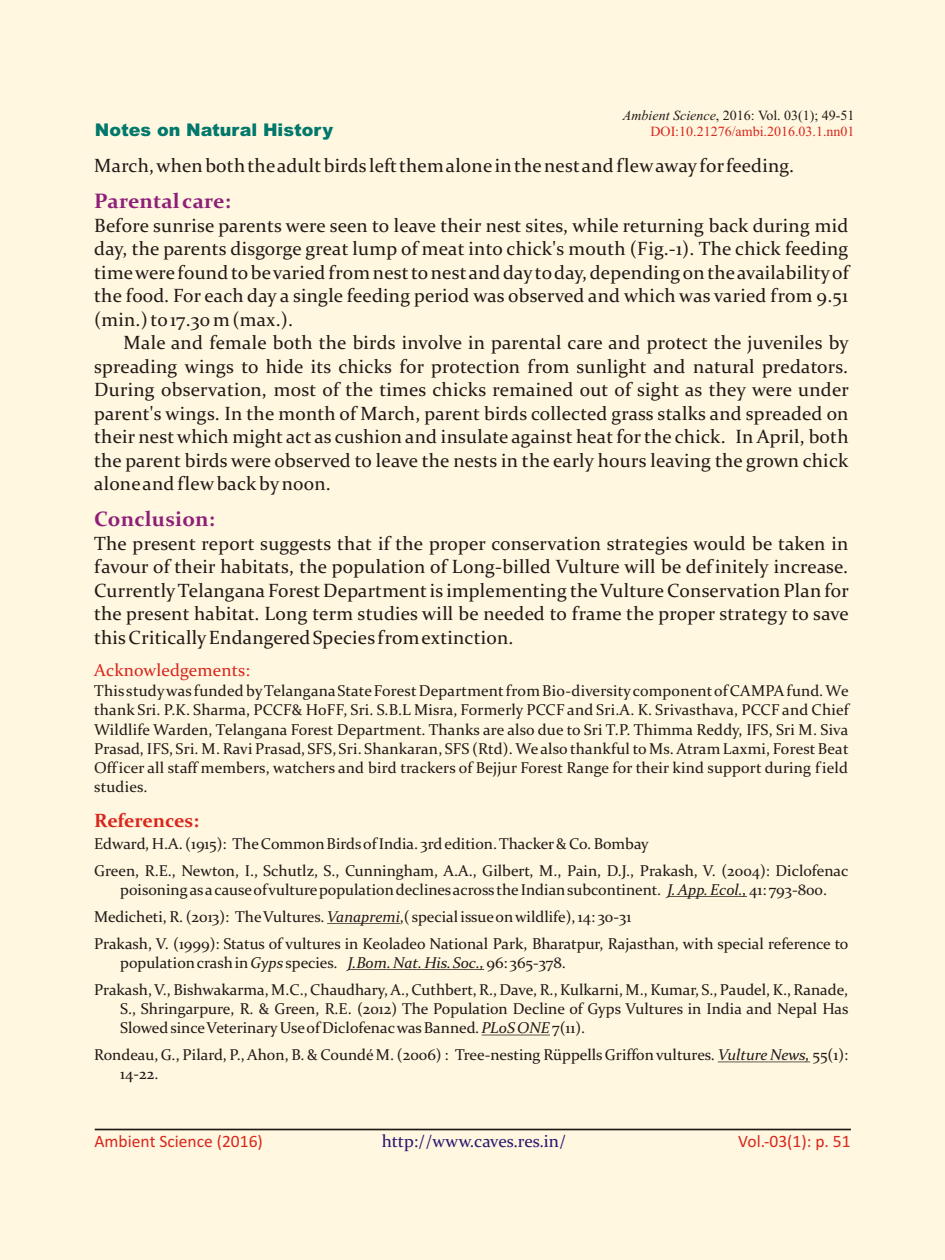
<style>
.page{position:relative;width:945px;height:1260px;background:#fff7e0}
.page>*{position:absolute;margin:0;border:0;box-sizing:border-box;transform-origin:0 0}
.t1{font:700 21px "Constantia";letter-spacing:.01em;color:#8f1f78}
.t2{font:19.25px/23.4px "Constantia";letter-spacing:.015em;color:#1f1a17;text-align:justify}
.t3{font:700 19.25px "Constantia";color:#d9261c}
.t4{font:17.5px "Calibri";color:#d9261c}
.t5{font:17.5px "Constantia";color:#291770}
.t6{font:900 17.5px "Arial";color:#00786b}
.t7{font:17.5px "Constantia";letter-spacing:.015em;color:#d9261c}
.t8{font:15.75px/19.2px "Constantia";color:#1f1a17}
.t9{font:14px/15.6px "Times New Roman";color:#d9261c;text-align:right}
.s1{font-style:italic;color:#1f1a17}
.s2{color:#1f1a17}
.s3{font-style:italic}
</style>
<div class="page">
<hr style="left:95px;top:1129px;width:756px;height:1px;background:#1f1a17">
<hr style="left:668px;top:896px;width:79px;height:1px;background:#1f1a17">
<hr style="left:327px;top:923px;width:73px;height:1px;background:#1f1a17">
<hr style="left:348px;top:969px;width:136px;height:1px;background:#1f1a17">
<hr style="left:482px;top:1035px;width:68px;height:1px;background:#1f1a17">
<hr style="left:718px;top:1062px;width:92px;height:1px;background:#1f1a17">
<p class="t6" style="left:95px;top:124px;width:240px">Notes on Natural History</p>
<p class="t9" style="left:623px;top:109px;width:233px"><span class="s1">Ambient Science</span><span class="s2">, 2016: Vol. 03(1); 49-51<br></span>DOI:10.21276/ambi.2016.03.1.nn01</p>
<p class="t2" style="left:94px;top:155px;width:701px">March,when boththeadult birds leftthemalone inthe nestand flewaway for feeding.</p>
<h1 class="t1" style="left:94px;top:192px;width:138px">Parental care:</h1>
<p class="t2" style="left:94px;top:215px;width:756px">Before sunrise parents were seen to leave their nest sites, while returning back during mid day, the parents disgorge great lump of meat into chick's mouth (Fig.-1). The chick feeding time were found tobe varied fromnesttonest and dayto day, depending onthe availability of the food. For each day a single feeding period was observed and which was varied from 9.51 (min.)to 17.30 m (max.).</p>
<p class="t2" style="left:94px;top:333px;width:756px;text-indent:29px">Male and female both the birds involve in parental care and protect the juveniles by spreading wings to hide its chicks for protection from sunlight and natural predators.<br>During observation, most of the times chicks remained out of sight as they were under parent's wings. In the month of March, parent birds collected grass stalks and spreaded on their nest which might act as cushion and insulate against heat forthe chick. In April, both the parent birds were observed to leave the nests in the early hours leaving the grown chick aloneand flew back by noon.</p>
<h1 class="t1" style="left:94px;top:510px;width:122px">Conclusion:</h1>
<p class="t2" style="left:94px;top:533px;width:756px">The present report suggests that if the proper conservation strategies would be taken in favour of their habitats, the population of Long-billed Vulture will be definitely increase.<br>CurrentlyTelangana Forest Department is implementing theVulture Conservation Plan for the present habitat. Long term studies will be needed to frame the proper strategy to save this Critically EndangeredSpecies fromextinction.</p>
<p class="t8" style="left:94px;top:682px;width:756px;text-align:justify">This study was funded by Telangana StateForestDepartmentfromBio-diversity component ofCAMPAfund. We thank Sri. P.K. Sharma, PCCF&amp; HoFF, Sri. S.B.L Misra, Formerly PCCF and Sri.A. K. Srivasthava, PCCF and Chief Wildlife Warden, Telangana Forest Department. Thanks are also due to Sri T.P. Thimma Reddy, IFS, Sri M. Siva Prasad, IFS, Sri. M. Ravi Prasad, SFS, Sri. Shankaran, SFS (Rtd).We also thankful to Ms.Atram Laxmi, Forest Beat Officer all staff members, watchers and bird trackers of Bejjur Forest Range for their kind support during field studies.</p>
<p class="t7" style="left:94px;top:663px;width:157px">Acknowledgements:</p>
<p class="t3" style="left:94px;top:813px;width:106px">References:</p>
<p class="t8" style="left:94px;top:831px;width:756px;line-height:26.9px">Edward, H.A. (1915): The Common Birdsof India. 3rd edition. Thacker &amp; Co. Bombay<br>Green, R.E., Newton, I., Schutlz, S., Cunningham, A.A., Gilbert, M., Pain, D.J., Prakash, V. (2004): Diclofenac</p>
<p class="t8" style="left:94px;top:877px;width:756px;line-height:26.9px;text-indent:26px">poisoning as a cause of vulture population declines across the Indian subcontinent. <span class="s3">J. App. Ecol.,</span> 41: 793-800.<br>Medicheti, R. (2013): TheVultures. <span class="s3">Vanapremi</span>,( special issueonwildlife), 14: 30-31<br>Prakash, V. (1999): Status of vultures in Keoladeo National Park, Bharatpur, Rajasthan, with special reference to</p>
<p class="t8" style="left:94px;top:950px;width:756px;line-height:26.9px;text-indent:26px">population crashin<span class="s3">Gyps</span> species. <span class="s3">J.Bom. Nat. His. Soc.,</span> 96: 365-378.<br>Prakash, V., Bishwakarma, M.C., Chaudhary, A., Cuthbert, R., Dave, R., Kulkarni, M., Kumar, S., Paudel, K., Ranade,</p>
<p class="t8" style="left:120px;top:1000px;width:730px">S., Shringarpure, R. &amp; Green, R.E. (2012) The Population Decline of Gyps Vultures in India and Nepal Has<br>Slowed since VeterinaryUse ofDiclofenac wasBanned. <span class="s3">PLoS ONE</span> 7(11).</p>
<p class="t8" style="left:120px;top:1047px;width:730px;text-indent:-26px">Rondeau, G., Pilard, P., Ahon, B. &amp; Coundé M. (2006) : Tree-nesting Rüppells Griffon vultures. <span class="s3">Vulture News,</span> 55(1):<br>14-22.</p>
<p class="t4" style="left:94px;top:1134px;width:170px">Ambient Science (2016)</p>
<p class="t5" style="left:382px;top:1134px;width:186px">http://www.caves.res.in/</p>
<p class="t4" style="left:738px;top:1134px;width:114px">Vol.-03(1): p. 51</p>
</div>
